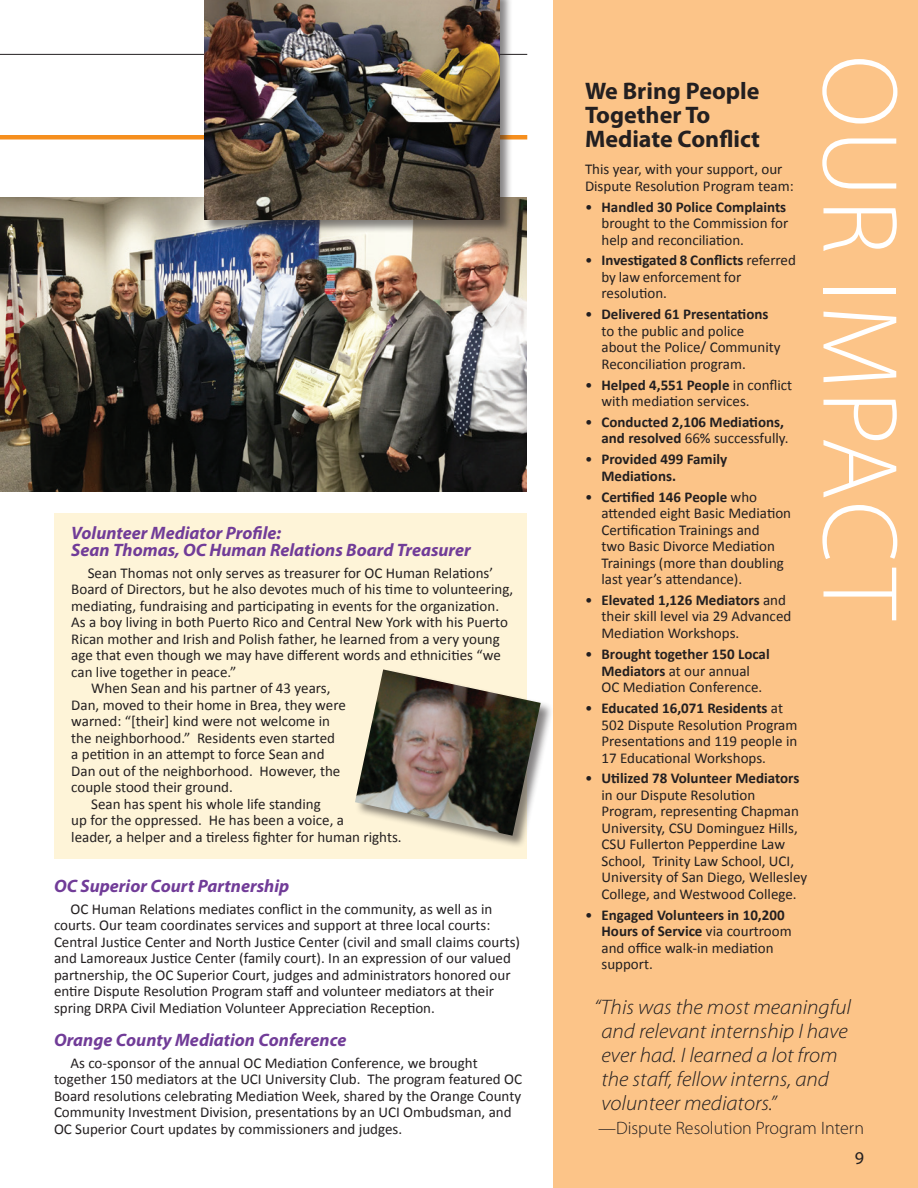
<style>
.page{position:relative;width:918px;height:1188px;background:#fff}
.page>*{position:absolute;margin:0;border:0;box-sizing:border-box;transform-origin:0 0}
.t1{font:300 108px "Myriad Pro";letter-spacing:.02em;color:#fff}
.t2{font:700 24px/24px "Myriad Pro";color:#231f20}
.t3{font:italic 300 21px/24px "Myriad Pro";color:#231f20;scale:1.05 1}
.t4{font:italic 700 18px/16.5px "Myriad Pro";color:#713c98}
.t5{font:300 18px "Myriad Pro";color:#231f20}
.t6{font:18px "Myriad Pro";color:#231f20}
.t7{font:15px/16.5px "Calibri";color:#231f20}
.t8{font:700 15px/16.5px "Calibri";color:#231f20}
.s1{font-weight:700}
.s2{font-weight:400}
</style>
<div class="page">
<img style="left:0;top:198px;width:526px;height:293px">
<div style="left:54px;top:513px;width:472px;height:345px;background:#fef4d8"></div>
<div style="left:554px;top:0;width:364px;height:1188px;background:#fcc488"></div>
<hr style="left:0;top:54px;width:527px;height:1px;background:#231f20">
<div style="left:0;top:135px;width:527px;height:5px;background:#f68f1e"></div>
<div style="left:355px;top:670px;width:199px;height:179px;background:#231f20;opacity:.55"></div>
<img style="left:355px;top:669px;width:186px;height:167px">
<div style="left:204px;top:0;width:309px;height:233px;background:#231f20;opacity:.55"></div>
<img style="left:204px;top:0;width:295px;height:220px">
<p class="t4" style="left:71px;top:524px;width:401px">Volunteer Mediator Profile:<br>Sean Thomas, OC Human Relations Board Treasurer</p>
<p class="t7" style="left:88px;top:564px;width:407px">Sean Thomas not only serves as treasurer for OC Human Relations’</p>
<p class="t7" style="left:71px;top:580px;width:444px">Board of Directors, but he also devotes much of his time to volunteering,</p>
<p class="t7" style="left:71px;top:597px;width:429px">mediating, fundraising and participating in events for the organization.</p>
<p class="t7" style="left:71px;top:613px;width:438px">As a boy living in both Puerto Rico and Central New York with his Puerto</p>
<p class="t7" style="left:71px;top:630px;width:430px">Rican mother and Irish and Polish father, he learned from a very young</p>
<p class="t7" style="left:71px;top:646px;width:431px">age that even though we may have different words and ethnicities “we</p>
<p class="t7" style="left:71px;top:663px;width:167px">can live together in peace.”</p>
<p class="t7" style="left:91px;top:679px;width:241px">When Sean and his partner of 43 years,</p>
<p class="t7" style="left:71px;top:696px;width:276px">Dan, moved to their home in Brea, they were</p>
<p class="t7" style="left:71px;top:712px;width:260px">warned: “[their] kind were not welcome in</p>
<p class="t7" style="left:71px;top:729px;width:265px">the neighborhood.” Residents even started</p>
<p class="t7" style="left:71px;top:745px;width:255px">a petition in an attempt to force Sean and</p>
<p class="t7" style="left:71px;top:762px;width:271px">Dan out of the neighborhood. However, the</p>
<p class="t7" style="left:71px;top:778px;width:163px">couple stood their ground.</p>
<p class="t7" style="left:91px;top:795px;width:231px">Sean has spent his whole life standing</p>
<p class="t7" style="left:71px;top:811px;width:274px">up for the oppressed. He has been a voice, a</p>
<p class="t7" style="left:71px;top:828px;width:332px">leader, a helper and a tireless fighter for human rights.</p>
<p class="t4" style="left:54px;top:877px;width:237px">OC Superior Court Partnership</p>
<p class="t7" style="left:54px;top:900px;width:468px;text-indent:16px">OC Human Relations mediates conflict in the community, as well as in courts. Our team coordinates services and support at three local courts:<br>Central Justice Center and North Justice Center (civil and small claims courts) and Lamoreaux Justice Center (family court). In an expression of our valued partnership, the OC Superior Court, judges and administrators honored our entire Dispute Resolution Program staff and volunteer mediators at their spring DRPA Civil Mediation Volunteer Appreciation Reception.</p>
<p class="t4" style="left:54px;top:1031px;width:294px">Orange County Mediation Conference</p>
<p class="t7" style="left:54px;top:1054px;width:470px;text-indent:16px">As co-sponsor of the annual OC Mediation Conference, we brought together 150 mediators at the UCI University Club. The program featured OC Board resolutions celebrating Mediation Week, shared by the Orange County Community Investment Division, presentations by an UCI Ombudsman, and OC Superior Court updates by commissioners and judges.</p>
<h2 class="t2" style="left:585px;top:78px;width:177px">We Bring People<br>Together To<br>Mediate Conflict</h2>
<p class="t7" style="left:585px;top:160px;width:210px">This year, with your support, our<br>Dispute Resolution Program team:</p>
<p class="t7" style="left:602px;top:198px;width:188px;text-indent:-16px">• <span class="s1">Handled 30 Police Complaints </span>brought to the Commission for help and reconciliation.</p>
<p class="t7" style="left:602px;top:252px;width:196px;text-indent:-16px">• <span class="s1">Investigated 8 Conflicts</span> referred by law enforcement for resolution.</p>
<p class="t7" style="left:602px;top:305px;width:181px;text-indent:-16px">• <span class="s1">Delivered 61 Presentations </span>to the public and police about the Police/ Community<br>Reconciliation program.</p>
<p class="t7" style="left:602px;top:376px;width:192px;text-indent:-16px">• <span class="s1">Helped 4,551 People</span> in conflict with mediation services.</p>
<p class="t8" style="left:602px;top:413px;width:189px;text-indent:-16px"><span class="s2">•</span> Conducted 2,106 Mediations, and resolved <span class="s2">66% successfully.</span></p>
<p class="t8" style="left:602px;top:450px;width:127px;text-indent:-16px"><span class="s2">•</span> Provided 499 Family<br>Mediations.</p>
<p class="t7" style="left:602px;top:488px;width:191px;text-indent:-16px">• <span class="s1">Certified 146 People</span> who attended eight Basic Mediation<br>Certification Trainings and<br>two Basic Divorce Mediation<br>Trainings (more than doubling last year’s attendance).</p>
<p class="t7" style="left:602px;top:591px;width:191px;text-indent:-16px">• <span class="s1">Elevated 1,126 Mediators</span> and their skill level via 29 Advanced<br>Mediation Workshops.</p>
<p class="t7" style="left:602px;top:645px;width:170px;text-indent:-16px">• <span class="s1">Brought together 150 Local<br>Mediators</span> at our annual<br>OC Mediation Conference.</p>
<p class="t7" style="left:602px;top:699px;width:197px;text-indent:-16px">• <span class="s1">Educated 16,071 Residents</span> at<br>502 Dispute Resolution Program<br>Presentations and 119 people in<br>17 Educational Workshops.</p>
<p class="t7" style="left:602px;top:769px;width:207px;text-indent:-16px">• <span class="s1">Utilized 78 Volunteer Mediators </span>in our Dispute Resolution<br>Program, representing Chapman<br>University, CSU Dominguez Hills,<br>CSU Fullerton Pepperdine Law<br>School, Trinity Law School, UCI,<br>University of San Diego, Wellesley<br>College, and Westwood College.</p>
<p class="t7" style="left:602px;top:906px;width:192px;text-indent:-16px">• <span class="s1">Engaged Volunteers in 10,200<br>Hours of Service</span> via courtroom and office walk-in mediation support.</p>
<h1 class="t1" style="left:919px;top:55px;width:568px;rotate:90deg">OUR IMPACT</h1>
<h3 class="t3" style="left:601px;top:995px;width:239px;text-indent:-7px">“This was the most meaningful and relevant internship I have ever had. I learned a lot from the staff, fellow interns, and volunteer mediators.”</h3>
<p class="t5" style="left:598px;top:1118px;width:267px">—Dispute Resolution Program Intern</p>
<p class="t6" style="left:855px;top:1147px;width:11px">9</p>
</div>
